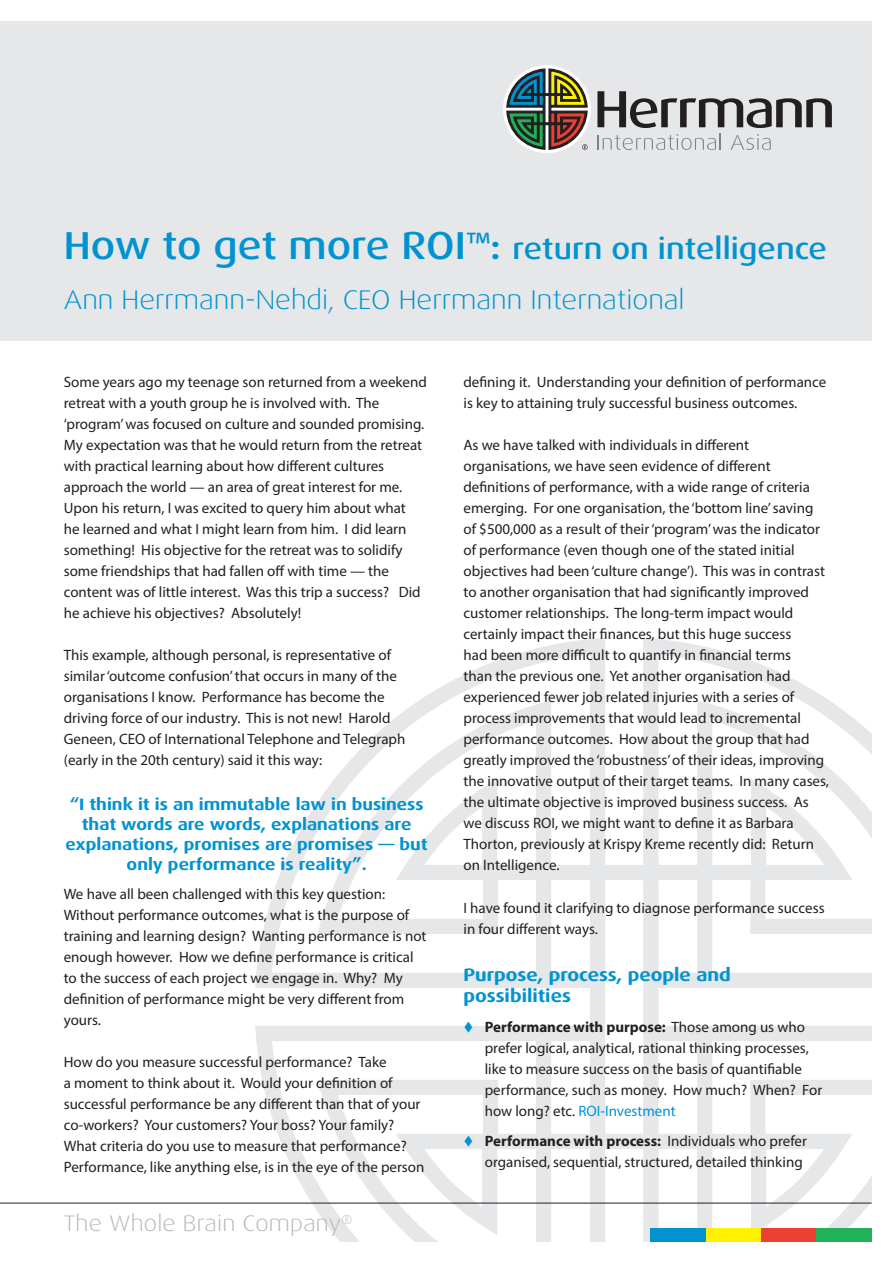
<style>
.page{position:relative;width:893px;height:1263px;background:#fff}
.page>*{position:absolute;margin:0;border:0;box-sizing:border-box;transform-origin:0 0}
.t1{font:500 30px "Dax Wide";color:#0093d0}
.t2{font:300 27px "Dax Wide";color:#0093d0}
.t3{font:300 22.5px "Dax Wide";letter-spacing:.01em;color:#b6b7bb}
._05-Body_Heading_3{font:700 18px/21.6px "Dax Wide";color:#0093d0}
._05-Body_Heading_3-2{font:700 16.5px/19.8px "Dax Wide";color:#0093d0;text-align:center}
._05-Body_Text{font:15px/21px "Myriad Pro";color:#231f20}
.s1{font-size:39px}
.s2{font-family:"Myriad Pro";font-weight:400;font-size:39px}
.s3{font-weight:700}
.s4{color:#0093d0}
</style>
<div class="page">
<svg style="left:255px;top:638px;width:617px;height:604px"></svg>
<svg style="left:272px;top:655px;width:318px;height:318px"></svg>
<svg style="left:338px;top:720px;width:198px;height:199px"></svg>
<svg style="left:551px;top:880px;width:39px;height:93px"></svg>
<svg style="left:658px;top:655px;width:214px;height:318px"></svg>
<svg style="left:712px;top:720px;width:160px;height:199px"></svg>
<svg style="left:272px;top:1041px;width:318px;height:201px"></svg>
<svg style="left:658px;top:1041px;width:214px;height:187px"></svg>
<div style="left:0;top:21px;width:872px;height:319px;background:#e6e7e9"></div>
<hr style="left:0;top:1203px;width:872px;height:1px;background:#231f20">
<svg style="left:597px;top:91px;width:235px;height:59px"></svg>
<svg style="left:506px;top:68px;width:82px;height:83px;background:#7b806e"></svg>
<div style="left:651px;top:1228px;width:55px;height:14px;background:#0093d0"></div>
<div style="left:706px;top:1228px;width:55px;height:14px;background:#fff101"></div>
<div style="left:761px;top:1228px;width:55px;height:14px;background:#ee3f34"></div>
<div style="left:816px;top:1228px;width:56px;height:14px;background:#21b259"></div>
<svg style="left:465px;top:1021px;width:7px;height:11px"></svg>
<svg style="left:338px;top:1095px;width:198px;height:147px"></svg>
<h1 class="t1" style="left:64px;top:232px;width:765px"><span class="s1">How to get more ROI</span><span class="s2">™</span><span class="s1">:</span> return on intelligence</h1>
<h2 class="t2" style="left:64px;top:284px;width:622px">Ann Herrmann-Nehdi, CEO Herrmann International</h2>
<p class="_05-Body_Text" style="left:64px;top:371px;width:365px">Some years ago my teenage son returned from a weekend retreat with a youth group he is involved with. The ‘program’ was focused on culture and sounded promising.<br>My expectation was that he would return from the retreat with practical learning about how different cultures approach the world — an area of great interest for me.<br>Upon his return, I was excited to query him about what<br>he learned and what I might learn from him. I did learn something! His objective for the retreat was to solidify some friendships that had fallen off with time — the content was of little interest. Was this trip a success? Did he achieve his objectives? Absolutely!</p>
<p class="_05-Body_Text" style="left:64px;top:644px;width:343px">This example, although personal, is representative of similar ‘outcome confusion’ that occurs in many of the organisations I know. Performance has become the driving force of our industry. This is not new! Harold Geneen, CEO of International Telephone and Telegraph (early in the 20th century) said it this way:</p>
<p class="_05-Body_Heading_3-2" style="left:66px;top:795px;width:364px">“I think it is an immutable law in business that words are words, explanations are explanations, promises are promises — but only performance is reality”.</p>
<p class="_05-Body_Text" style="left:64px;top:883px;width:364px">We have all been challenged with this key question:<br>Without performance outcomes, what is the purpose of training and learning design? Wanting performance is not enough however. How we define performance is critical to the success of each project we engage in. Why? My definition of performance might be very different from yours.</p>
<p class="_05-Body_Text" style="left:64px;top:1051px;width:362px">How do you measure successful performance? Take<br>a moment to think about it. Would your definition of successful performance be any different than that of your co-workers? Your customers? Your boss? Your family?<br>What criteria do you use to measure that performance?<br>Performance, like anything else, is in the eye of the person</p>
<h3 class="t3" style="left:64px;top:1210px;width:290px">The Whole Brain Company<sup>®</sup></h3>
<p class="_05-Body_Text" style="left:463px;top:371px;width:364px">defining it. Understanding your definition of performance is key to attaining truly successful business outcomes.</p>
<p class="_05-Body_Text" style="left:463px;top:435px;width:367px">As we have talked with individuals in different organisations, we have seen evidence of different definitions of performance, with a wide range of criteria emerging. For one organisation, the ‘bottom line’ saving of $500,000 as a result of their ‘program’ was the indicator of performance (even though one of the stated initial objectives had been ‘culture change’). This was in contrast to another organisation that had significantly improved customer relationships. The long-term impact would certainly impact their finances, but this huge success<br>had been more difficult to quantify in financial terms<br>than the previous one. Yet another organisation had experienced fewer job related injuries with a series of process improvements that would lead to incremental performance outcomes. How about the group that had greatly improved the ‘robustness’ of their ideas, improving the innovative output of their target teams. In many cases, the ultimate objective is improved business success. As we discuss ROI, we might want to define it as Barbara Thorton, previously at Krispy Kreme recently did: Return on Intelligence.</p>
<p class="_05-Body_Text" style="left:463px;top:897px;width:363px">I have found it clarifying to diagnose performance success in four different ways.</p>
<p class="_05-Body_Heading_3" style="left:463px;top:964px;width:269px">Purpose, process, people and possibilities</p>
<p class="_05-Body_Text" style="left:485px;top:1016px;width:339px"><span class="s3">Performance with purpose:</span> Those among us who prefer logical, analytical, rational thinking processes, like to measure success on the basis of quantifiable performance, such as money. How much? When? For how long? etc. <span class="s4">ROI-Investment</span></p>
<p class="_05-Body_Text" style="left:485px;top:1130px;width:324px"><span class="s3">Performance with process:</span> Individuals who prefer organised, sequential, structured, detailed thinking</p>
</div>
